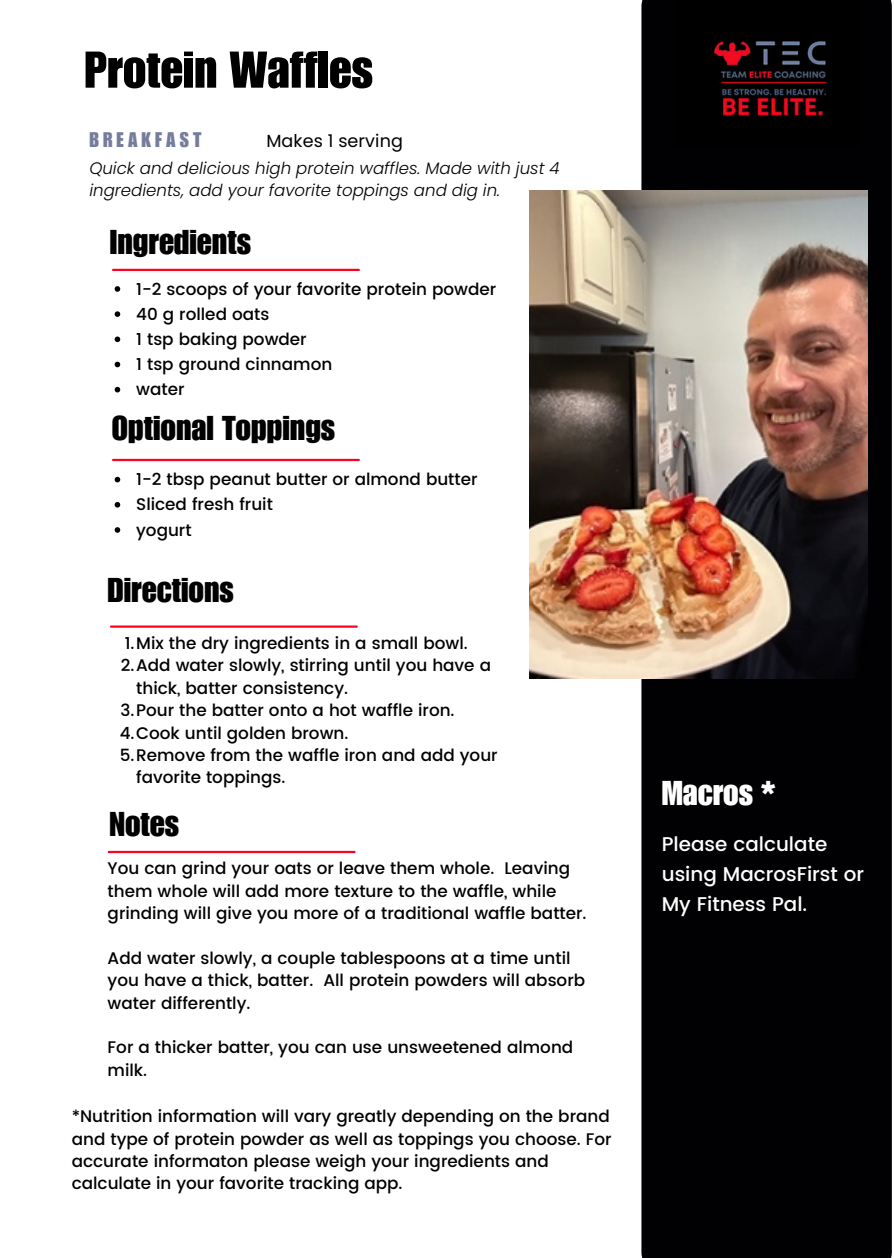
<style>
.page{position:relative;width:894px;height:1258px;background:#fff}
.page>*{position:absolute;margin:0;border:0;box-sizing:border-box;transform-origin:0 0}
.t1{font:50.7px "Impact LT Std";color:#000}
.t2{font:33.6px "Impact LT Std";color:#000}
.t3{font:33.6px "Impact LT Std";color:#fff}
.t4{font:20.7px "Impact LT Std";letter-spacing:.2em;color:#767c9c}
.t5{font:500 19.8px/29.7px "Poppins";color:#fff}
.t6{font:17.7px "Poppins";letter-spacing:.005em;color:#010002}
.t7{font:500 16.8px/22.5px "Poppins";color:#000}
.t8{font:italic 300 16.5px/22.2px "Poppins";color:#000}
</style>
<div class="page">
<div style="left:641px;top:0;width:250px;height:1258px;background:#010002"></div>
<img style="left:529px;top:190px;width:338px;height:489px">
<hr style="left:111px;top:625px;width:246px;height:3px;background:#f90321">
<hr style="left:113px;top:269px;width:246px;height:2px;background:#f90321">
<hr style="left:109px;top:851px;width:245px;height:2px;background:#f90321">
<img style="left:674px;top:0;width:185px;height:149px">
<svg style="left:115px;top:286px;width:5px;height:6px"></svg>
<svg style="left:115px;top:311px;width:5px;height:6px"></svg>
<svg style="left:115px;top:336px;width:5px;height:6px"></svg>
<svg style="left:115px;top:362px;width:5px;height:5px"></svg>
<svg style="left:115px;top:387px;width:5px;height:5px"></svg>
<hr style="left:113px;top:459px;width:246px;height:2px;background:#f90321">
<svg style="left:115px;top:477px;width:5px;height:5px"></svg>
<svg style="left:115px;top:502px;width:5px;height:5px"></svg>
<svg style="left:115px;top:527px;width:5px;height:6px"></svg>
<h4 class="t1" style="left:84px;top:51px;width:290px">Protein Waffles</h4>
<h1 class="t4" style="left:89px;top:132px;width:114px">BREAKFAST</h1>
<h2 class="t6" style="left:266px;top:128px;width:138px">Makes 1 serving</h2>
<p class="t8" style="left:89px;top:157px;width:471px">Quick and delicious high protein waffles. Made with just 4 ingredients, add your favorite toppings and dig in.</p>
<p class="t2" style="left:110px;top:230px;width:142px">Ingredients</p>
<p class="t7" style="left:136px;top:277px;width:361px">1-2 scoops of your favorite protein powder</p>
<p class="t7" style="left:136px;top:303px;width:135px">40 g rolled oats</p>
<p class="t7" style="left:136px;top:328px;width:172px">1 tsp baking powder</p>
<h2 class="t7" style="left:136px;top:353px;width:197px">1 tsp ground cinnamon</h2>
<p class="t7" style="left:136px;top:378px;width:50px">water</p>
<h5 class="t2" style="left:112px;top:416px;width:225px">Optional Toppings</h5>
<h5 class="t7" style="left:136px;top:468px;width:343px">1-2 tbsp peanut butter or almond butter</h5>
<h5 class="t7" style="left:136px;top:493px;width:138px">Sliced fresh fruit</h5>
<h5 class="t7" style="left:136px;top:518px;width:57px">yogurt</h5>
<h3 class="t2" style="left:108px;top:578px;width:128px">Directions</h3>
<p class="t7" style="left:125px;top:632px;width:344px">1.Mix the dry ingredients in a small bowl.</p>
<p class="t7" style="left:136px;top:654px;width:356px;text-indent:-15px">2.Add water slowly, stirring until you have a thick, batter consistency.</p>
<p class="t7" style="left:120px;top:699px;width:335px">3.Pour the batter onto a hot waffle iron.</p>
<h2 class="t7" style="left:120px;top:721px;width:230px">4.Cook until golden brown.</h2>
<p class="t7" style="left:136px;top:744px;width:363px;text-indent:-16px">5.Remove from the waffle iron and add your favorite toppings.</p>
<p class="t2" style="left:109px;top:812px;width:71px">Notes</p>
<p class="t7" style="left:108px;top:857px;width:480px">You can grind your oats or leave them whole. Leaving them whole will add more texture to the waffle, while grinding will give you more of a traditional waffle batter.</p>
<h2 class="t7" style="left:108px;top:947px;width:479px">Add water slowly, a couple tablespoons at a time until you have a thick, batter. All protein powders will absorb water differently.</h2>
<p class="t7" style="left:108px;top:1036px;width:467px">For a thicker batter, you can use unsweetened almond milk.</p>
<p class="t7" style="left:72px;top:1105px;width:541px">*Nutrition information will vary greatly depending on the brand and type of protein powder as well as toppings you choose. For accurate informaton please weigh your ingredients and calculate in your favorite tracking app.</p>
<p class="t3" style="left:661px;top:781px;width:115px">Macros *</p>
<p class="t5" style="left:661px;top:829px;width:204px">Please calculate using MacrosFirst or<br>My Fitness Pal.</p>
</div>
